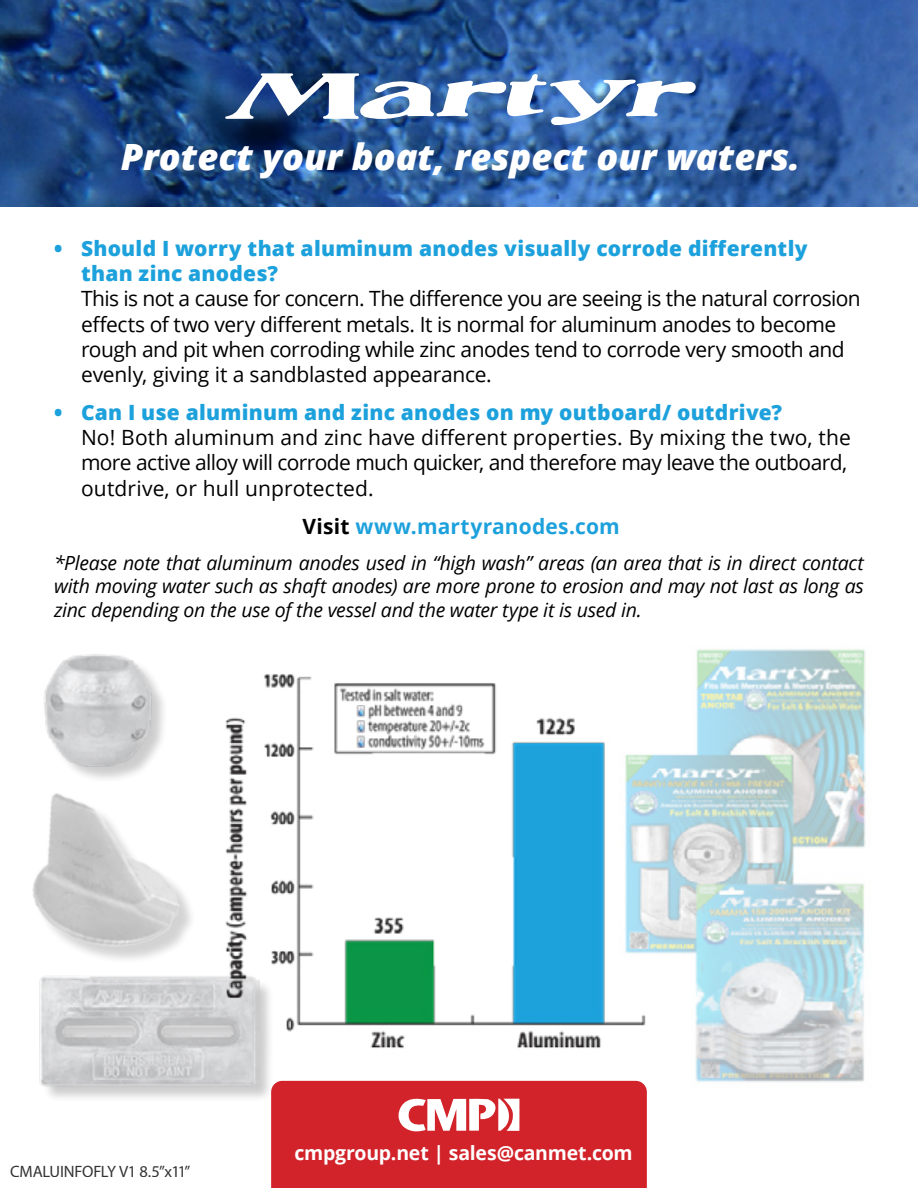
<style>
.page{position:relative;width:918px;height:1188px;background:#fff}
.page>*{position:absolute;margin:0;border:0;box-sizing:border-box;transform-origin:0 0}
.t1{font:italic 800 36.15px "Open Sans";color:#fff}
.t2{font:21px/25.2px "Open Sans";letter-spacing:-.025em;color:#000}
.t3{font:21px/25.2px "Open Sans";color:#000}
.t4{font:800 21px/25.2px "Open Sans";letter-spacing:.01em;color:#1da1dc}
.t5{font:700 21px "Open Sans";letter-spacing:.01em;color:#1da1dc}
.t6{font:italic 19.5px/23.4px "Open Sans";letter-spacing:-.015em;color:#000;text-align:justify}
.t7{font:700 19.5px "Open Sans";letter-spacing:-.015em;color:#fff}
.t8{font:16.5px "Myriad Pro";letter-spacing:-.02em;color:#000}
.s1{color:#000}
</style>
<div class="page">
<img style="left:525px;top:649px;width:341px;height:433px">
<img style="left:32px;top:793px;width:115px;height:167px">
<img style="left:44px;top:654px;width:103px;height:125px">
<div style="left:42px;top:979px;width:233px;height:124px;background:#000;opacity:.42"></div>
<img style="left:39px;top:976px;width:221px;height:112px">
<img style="left:0;top:0;width:918px;height:206px">
<svg style="left:225px;top:73px;width:473px;height:54px"></svg>
<svg style="left:271px;top:1081px;width:376px;height:107px;background:#d43037"></svg>
<img style="left:147px;top:649px;width:624px;height:411px">
<h1 class="t1" style="left:121px;top:129px;width:681px">Protect your boat, respect our waters.</h1>
<p class="t4" style="left:81px;top:235px;width:728px;text-indent:-27px">• Should I worry that aluminum anodes visually corrode differently than zinc anodes?</p>
<p class="t2" style="left:81px;top:286px;width:781px">This is not a cause for concern. The difference you are seeing is the natural corrosion effects of two very different metals. It is normal for aluminum anodes to become rough and pit when corroding while zinc anodes tend to corrode very smooth and evenly, giving it a sandblasted appearance.</p>
<p class="t4" style="left:54px;top:399px;width:730px">• Can I use aluminum and zinc anodes on my outboard/ outdrive?</p>
<p class="t3" style="left:81px;top:424px;width:771px">No! Both aluminum and zinc have different properties. By mixing the two, the more active alloy will corrode much quicker, and therefore may leave the outboard, outdrive, or hull unprotected.</p>
<p class="t5" style="left:302px;top:511px;width:319px"><span class="s1">Visit</span> www.martyranodes.com</p>
<p class="t6" style="left:54px;top:550px;width:811px">*Please note that aluminum anodes used in “high wash” areas (an area that is in direct contact with moving water such as shaft anodes) are more prone to erosion and may not last as long as zinc depending on the use of the vessel and the water type it is used in.</p>
<p class="t8" style="left:10px;top:1161px;width:182px">CMALUINFOFLY V1 8.5”x11”</p>
<p class="t7" style="left:294px;top:1140px;width:340px">cmpgroup.net | sales@canmet.com</p>
</div>
